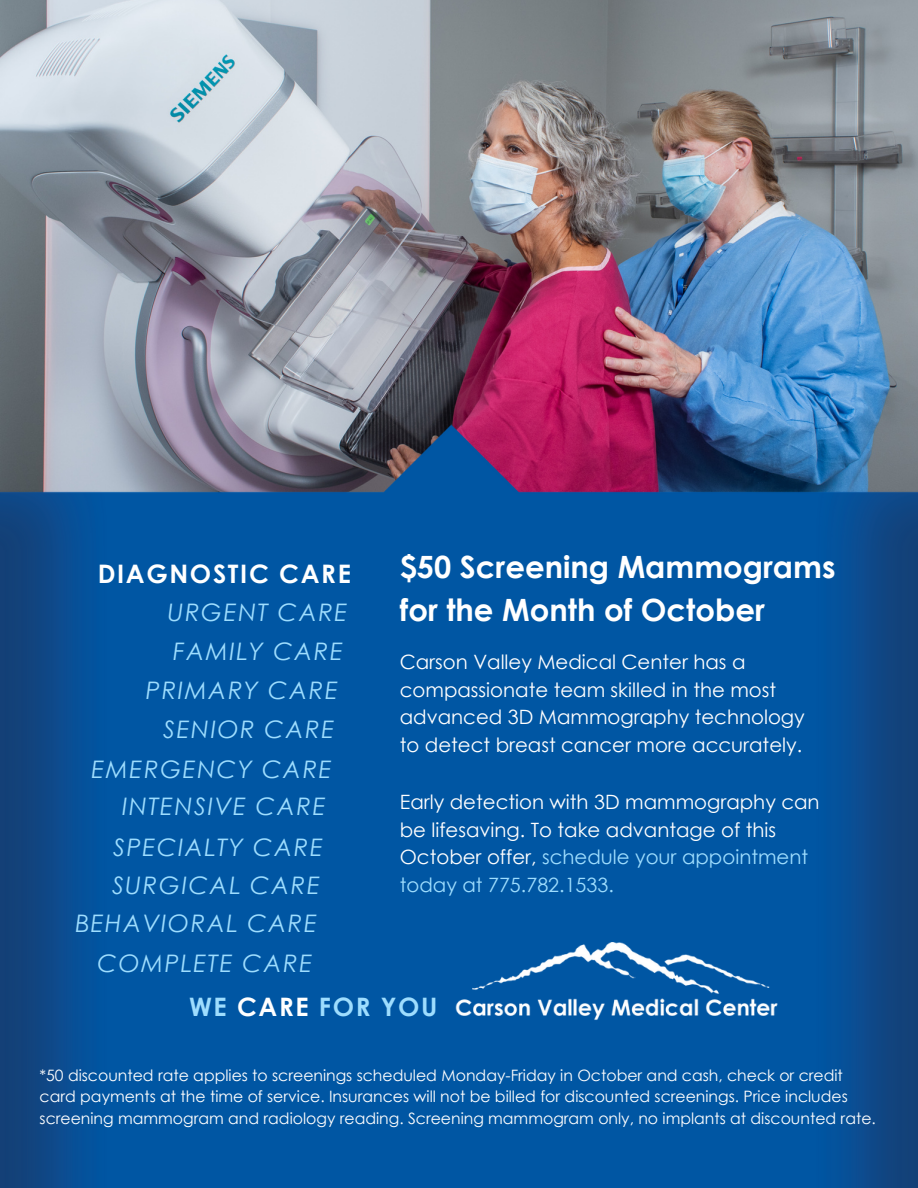
<style>
.page{position:relative;width:918px;height:1188px;background:#fff}
.page>*{position:absolute;margin:0;border:0;box-sizing:border-box;transform-origin:0 0}
.t1{font:700 30.75px/42.5px "Century Gothic";color:#fff}
.t2{font:700 25.5px "Century Gothic";letter-spacing:.065em;color:#fff}
.t3{font:700 25.5px "Century Gothic";letter-spacing:.065em;color:#9eddfe}
.t4{font:italic 24.15px "Century Gothic";letter-spacing:.065em;color:#9eddfe}
.t5{font:19.8px/27.5px "Century Gothic";color:#fff}
.t6{font:15.75px/21.6px "Century Gothic";color:#fff}
.s1{color:#9eddfe}
.s2{color:#fff}
</style>
<div class="page">
<img style="left:0;top:0;width:918px;height:363px">
<img style="left:0;top:363px;width:918px;height:825px">
<img style="left:456px;top:943px;width:323px;height:84px">
<h2 class="t2" style="left:98px;top:557px;width:255px">DIAGNOSTIC CARE</h2>
<h3 class="t4" style="left:168px;top:596px;width:181px">URGENT CARE</h3>
<h3 class="t4" style="left:173px;top:635px;width:171px">FAMILY CARE</h3>
<h3 class="t4" style="left:146px;top:675px;width:194px">PRIMARY CARE</h3>
<h3 class="t4" style="left:163px;top:714px;width:173px">SENIOR CARE</h3>
<h3 class="t4" style="left:91px;top:754px;width:242px">EMERGENCY CARE</h3>
<h1 class="t1" style="left:400px;top:545px;width:437px">$50 Screening Mammograms for the Month of October</h1>
<p class="t5" style="left:400px;top:648px;width:407px">Carson Valley Medical Center has a compassionate team skilled in the most advanced 3D Mammography technology to detect breast cancer more accurately.</p>
<p class="t5" style="left:400px;top:788px;width:421px">Early detection with 3D mammography can be lifesaving. To take advantage of this October offer, <span class="s1">schedule your appointment today at 775.782.1533.</span></p>
<h3 class="t4" style="left:122px;top:791px;width:205px">INTENSIVE CARE</h3>
<h3 class="t4" style="left:113px;top:831px;width:211px">SPECIALTY CARE</h3>
<h3 class="t4" style="left:112px;top:870px;width:210px">SURGICAL CARE</h3>
<h3 class="t4" style="left:75px;top:908px;width:243px">BEHAVIORAL CARE</h3>
<h3 class="t4" style="left:98px;top:948px;width:216px">COMPLETE CARE</h3>
<h2 class="t3" style="left:189px;top:990px;width:250px">WE <span class="s2">CARE</span> FOR YOU</h2>
<p class="t6" style="left:40px;top:1064px;width:838px">*50 discounted rate applies to screenings scheduled Monday-Friday in October and cash, check or credit card payments at the time of service. Insurances will not be billed for discounted screenings. Price includes screening mammogram and radiology reading. Screening mammogram only, no implants at discounted rate.</p>
</div>
